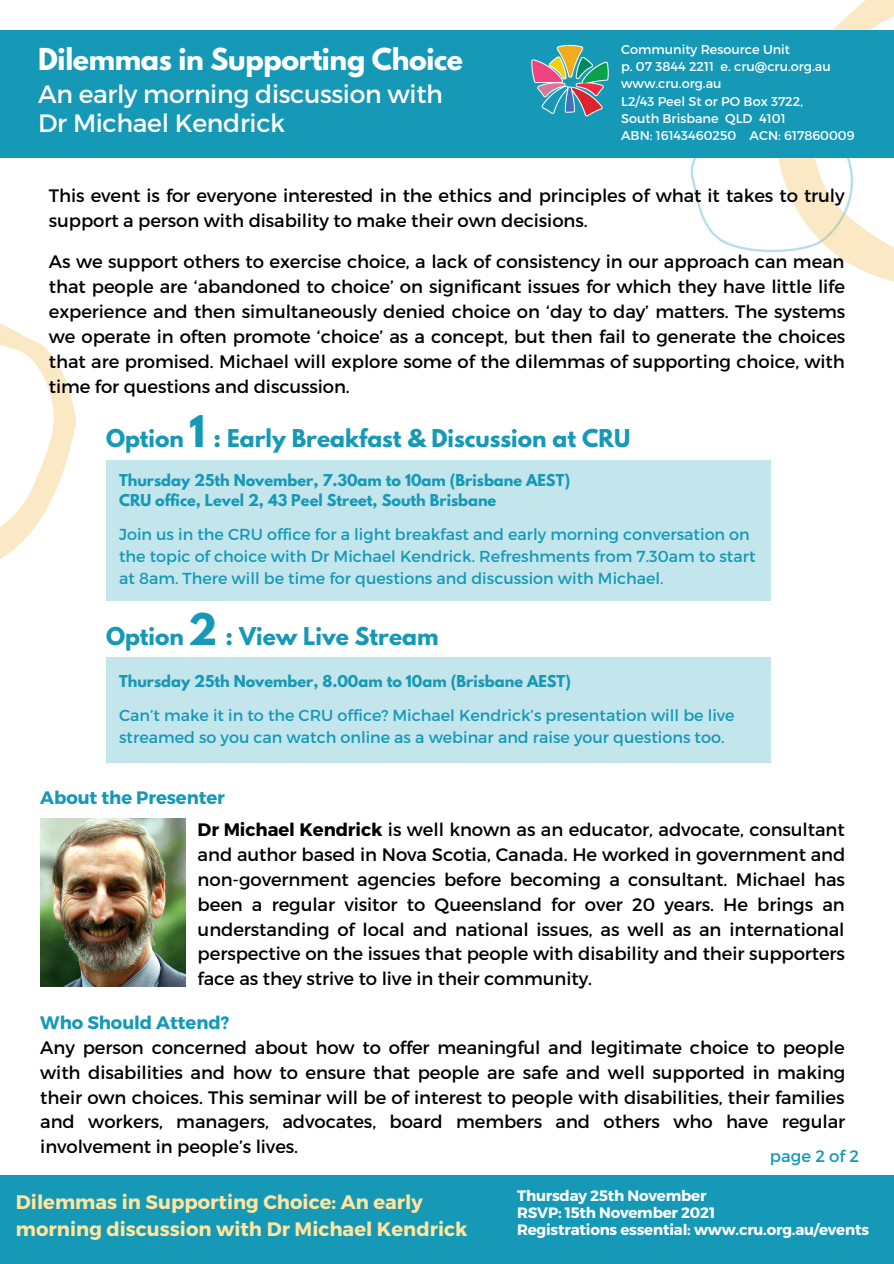
<style>
.page{position:relative;width:894px;height:1264px;background:#fff}
.page>*{position:absolute;margin:0;border:0;box-sizing:border-box;transform-origin:0 0}
.t1{font:700 38.7px "League Spartan";color:#1599b6}
.t2{font:700 27px "League Spartan";color:#fff}
.t3{font:700 26.7px "League Spartan";letter-spacing:-.015em;color:#fff}
.t4{font:25.05px "Montserrat";letter-spacing:-.015em;color:#fff}
.t5{font:700 21.75px "League Spartan";color:#1599b6}
.t6{font:700 19.5px "Montserrat";color:#ffe69f}
.t7{font:18px/24.8px "Montserrat";letter-spacing:-.005em;color:#000;text-align:justify}
.t8{font:700 18px "Montserrat";letter-spacing:-.005em;color:#1599b6}
.t9{font:16.5px "Montserrat";color:#1599b6}
.t10{font:15.9px/21.9px "Montserrat";color:#1599b6}
.t11{font:700 15px "Montserrat";letter-spacing:-.015em;color:#fff}
.t12{font:700 14.55px "League Spartan";color:#1599b6}
.t13{font:12.75px "Montserrat";color:#fff}
.s1{font-weight:700}
</style>
<div class="page">
<svg style="left:685px;top:0;width:208px;height:282px"></svg>
<img style="left:40px;top:818px;width:146px;height:168px">
<div style="left:0;top:30px;width:893px;height:127px;background:#1599b6"></div>
<img style="left:531px;top:44px;width:78px;height:73px">
<div style="left:106px;top:460px;width:664px;height:140px;background:#c3e5ec"></div>
<div style="left:106px;top:657px;width:664px;height:105px;background:#c3e5ec"></div>
<svg style="left:0;top:323px;width:76px;height:236px"></svg>
<div style="left:0;top:1175px;width:893px;height:88px;background:#1599b6"></div>
<p class="t13" style="left:621px;top:41px;width:170px">Community Resource Unit</p>
<p class="t13" style="left:621px;top:58px;width:211px">p. 07 3844 2211 e. cru@cru.org.au</p>
<p class="t13" style="left:621px;top:76px;width:102px">www.cru.org.au</p>
<p class="t13" style="left:621px;top:93px;width:183px">L2/43 Peel St or PO Box 3722,</p>
<p class="t13" style="left:621px;top:110px;width:166px">South Brisbane QLD 4101</p>
<p class="t13" style="left:621px;top:127px;width:235px">ABN: 16143460250 ACN: 617860009</p>
<p class="t3" style="left:38px;top:46px;width:426px">Dilemmas in Supporting Choice</p>
<p class="t4" style="left:38px;top:77px;width:406px">An early morning discussion with</p>
<p class="t4" style="left:38px;top:107px;width:248px">Dr Michael Kendrick</p>
<p class="t2" style="left:31px;top:69px;width:665px">A CRU webinar series with Dr Michael Kendrick</p>
<p class="t7" style="left:49px;top:182px;width:797px">This event is for everyone interested in the ethics and principles of what it takes to truly support a person with disability to make their own decisions.</p>
<p class="t7" style="left:49px;top:248px;width:797px">As we support others to exercise choice, a lack of consistency in our approach can mean that people are ‘abandoned to choice’ on significant issues for which they have little life experience and then simultaneously denied choice on ‘day to day’ matters. The systems we operate in often promote ‘choice’ as a concept, but then fail to generate the choices that are promised. Michael will explore some of the dilemmas of supporting choice, with time for questions and discussion.</p>
<p class="t1" style="left:189px;top:412px;width:17px">1</p>
<p class="t5" style="left:106px;top:427px;width:79px">Option</p>
<p class="t5" style="left:213px;top:427px;width:418px">: Early Breakfast &amp; Discussion at CRU</p>
<p class="t12" style="left:119px;top:473px;width:452px">Thursday 25th November, 7.30am to 10am (Brisbane AEST)</p>
<p class="t12" style="left:119px;top:492px;width:378px">CRU office, Level 2, 43 Peel Street, South Brisbane</p>
<p class="t10" style="left:119px;top:523px;width:637px">Join us in the CRU office for a light breakfast and early morning conversation on the topic of choice with Dr Michael Kendrick. Refreshments from 7.30am to start at 8am. There will be time for questions and discussion with Michael.</p>
<p class="t1" style="left:188px;top:610px;width:31px">2</p>
<p class="t5" style="left:106px;top:625px;width:79px">Option</p>
<p class="t5" style="left:225px;top:625px;width:214px">: View Live Stream</p>
<p class="t12" style="left:119px;top:673px;width:453px">Thursday 25th November, 8.00am to 10am (Brisbane AEST)</p>
<p class="t10" style="left:119px;top:704px;width:617px">Can’t make it in to the CRU office? Michael Kendrick’s presentation will be live streamed so you can watch online as a webinar and raise your questions too.</p>
<p class="t8" style="left:40px;top:785px;width:186px">About the Presenter</p>
<p class="t7" style="left:198px;top:816px;width:649px"><span class="s1">Dr Michael Kendrick</span> is well known as an educator, advocate, consultant and author based in Nova Scotia, Canada. He worked in government and non-government agencies before becoming a consultant. Michael has been a regular visitor to Queensland for over 20 years. He brings an understanding of local and national issues, as well as an international perspective on the issues that people with disability and their supporters face as they strive to live in their community.</p>
<p class="t8" style="left:40px;top:1010px;width:190px">Who Should Attend?</p>
<p class="t7" style="left:40px;top:1034px;width:806px">Any person concerned about how to offer meaningful and legitimate choice to people with disabilities and how to ensure that people are safe and well supported in making their own choices. This seminar will be of interest to people with disabilities, their families and workers, managers, advocates, board members and others who have regular involvement in people’s lives.</p>
<p class="t9" style="left:769px;top:1145px;width:91px">page 2 of 2</p>
<p class="t6" style="left:16px;top:1189px;width:408px">Dilemmas in Supporting Choice: An early</p>
<p class="t6" style="left:16px;top:1216px;width:453px">morning discussion with Dr Michael Kendrick</p>
<p class="t11" style="left:517px;top:1185px;width:191px">Thursday 25th November</p>
<p class="t11" style="left:517px;top:1202px;width:200px">RSVP: 15th November 2021</p>
<p class="t11" style="left:517px;top:1219px;width:353px">Registrations essential: www.cru.org.au/events</p>
</div>
